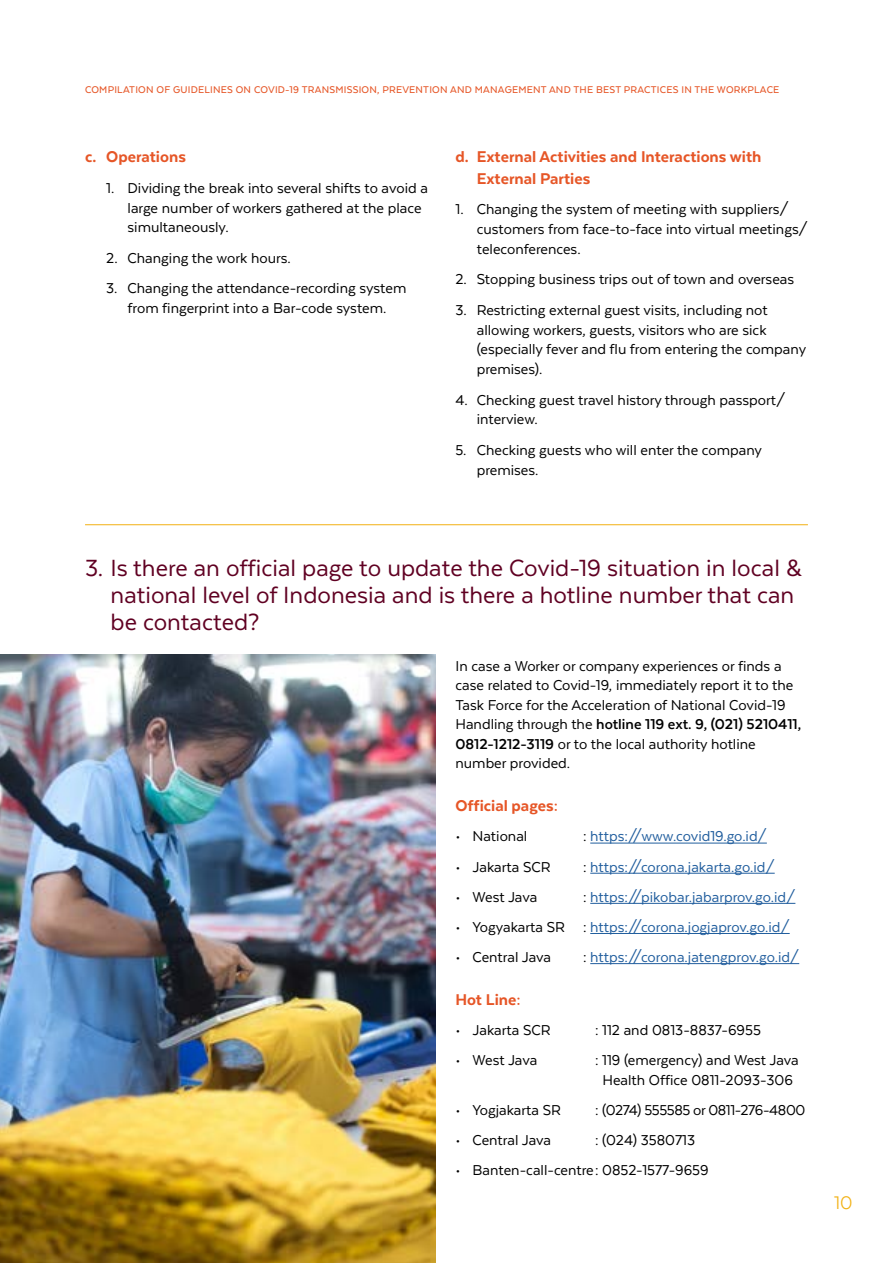
<style>
.page{position:relative;width:893px;height:1263px;background:#fff}
.page>*{position:absolute;margin:0;border:0;box-sizing:border-box;transform-origin:0 0}
.t1{font:27px/27px "Texta";color:#600022}
.t2{font:21px "Texta";color:#f2b113}
.t3{font:800 18px/21.6px "Texta";color:#e65627}
.t4{font:16.5px/19.8px "Texta";color:#000}
.t5{font:16.5px "Texta";color:#215e9e}
.t6{font:16.5px "Texta";letter-spacing:-.025em;color:#000}
.t7{font:500 11.25px "Texta";letter-spacing:.02em;color:#e65627}
.s1{font-weight:700}
.s2{color:#000}
</style>
<div class="page">
<hr style="left:85px;top:524px;width:723px;height:1px;background:#f2b113">
<hr style="left:590px;top:843px;width:177px;height:1px;background:#215e9e">
<hr style="left:590px;top:873px;width:185px;height:1px;background:#215e9e">
<hr style="left:590px;top:903px;width:205px;height:1px;background:#215e9e">
<hr style="left:590px;top:933px;width:200px;height:1px;background:#215e9e">
<hr style="left:590px;top:963px;width:209px;height:1px;background:#215e9e">
<img style="left:0;top:655px;width:436px;height:608px">
<p class="t7" style="left:85px;top:84px;width:696px">COMPILATION OF GUIDELINES ON COVID-19 TRANSMISSION, PREVENTION AND MANAGEMENT AND THE BEST PRACTICES IN THE WORKPLACE</p>
<p class="t3" style="left:85px;top:146px;width:102px">c. Operations</p>
<p class="t4" style="left:128px;top:178px;width:302px;text-indent:-21px">1. Dividing the break into several shifts to avoid a large number of workers gathered at the place simultaneously.</p>
<p class="t4" style="left:106px;top:248px;width:186px">2. Changing the work hours.</p>
<p class="t4" style="left:106px;top:278px;width:302px;text-align:center">3. Changing the attendance-recording system from fingerprint into a Bar-code system.</p>
<p class="t3" style="left:477px;top:146px;width:286px;text-indent:-21px">d. External Activities and Interactions with<br>External Parties</p>
<p class="t4" style="left:477px;top:199px;width:333px;text-indent:-21px">1. Changing the system of meeting with suppliers/ customers from face-to-face into virtual meetings/ teleconferences.</p>
<p class="t4" style="left:455px;top:269px;width:340px">2. Stopping business trips out of town and overseas</p>
<p class="t4" style="left:477px;top:300px;width:331px;text-indent:-21px">3. Restricting external guest visits, including not allowing workers, guests, visitors who are sick (especially fever and flu from entering the company premises).</p>
<p class="t4" style="left:477px;top:390px;width:310px;text-indent:-21px">4. Checking guest travel history through passport/ interview.</p>
<p class="t4" style="left:477px;top:440px;width:287px;text-indent:-21px">5. Checking guests who will enter the company premises.</p>
<h1 class="t1" style="left:111px;top:554px;width:693px;text-indent:-26px">3. Is there an official page to update the Covid-19 situation in local &amp; national level of Indonesia and is there a hotline number that can be contacted?</h1>
<p class="t4" style="left:455px;top:656px;width:347px">In case a Worker or company experiences or finds a case related to Covid-19, immediately report it to the Task Force for the Acceleration of National Covid-19<br>Handling through the <span class="s1">hotline 119 ext. 9, (021) 5210411, 0812-1212-3119</span> or to the local authority hotline number provided.</p>
<p class="t3" style="left:455px;top:795px;width:104px">Official pages:</p>
<p class="t4" style="left:455px;top:826px;width:73px">• National</p>
<p class="t5" style="left:583px;top:828px;width:185px"><span class="s2">:</span> https://www.covid19.go.id/</p>
<p class="t4" style="left:455px;top:856px;width:97px">• Jakarta SCR</p>
<p class="t5" style="left:583px;top:858px;width:193px"><span class="s2">:</span> https://corona.jakarta.go.id/</p>
<p class="t4" style="left:455px;top:887px;width:83px">• West Java</p>
<p class="t5" style="left:583px;top:888px;width:214px"><span class="s2">:</span> https://pikobar.jabarprov.go.id/</p>
<p class="t5" style="left:455px;top:918px;width:336px"><span class="s2">• Yogyakarta SR :</span> https://corona.jogjaprov.go.id/</p>
<p class="t4" style="left:455px;top:947px;width:97px">• Central Java</p>
<p class="t5" style="left:583px;top:948px;width:218px"><span class="s2">:</span> https://corona.jatengprov.go.id/</p>
<p class="t3" style="left:455px;top:988px;width:67px">Hot Line:</p>
<p class="t4" style="left:455px;top:1020px;width:97px">• Jakarta SCR</p>
<p class="t4" style="left:595px;top:1020px;width:167px">: 112 and 0813-8837-6955</p>
<p class="t4" style="left:455px;top:1050px;width:83px">• West Java</p>
<p class="t4" style="left:595px;top:1050px;width:205px;text-align:center">: 119 (emergency) and West Java<br>Health Office 0811-2093-306</p>
<p class="t4" style="left:455px;top:1100px;width:107px">• Yogjakarta SR</p>
<p class="t6" style="left:595px;top:1101px;width:212px">: (0274) 555585 or 0811-276-4800</p>
<p class="t4" style="left:455px;top:1130px;width:97px">• Central Java</p>
<p class="t4" style="left:595px;top:1130px;width:102px">: (024) 3580713</p>
<p class="t4" style="left:455px;top:1160px;width:255px">• Banten-call-centre: 0852-1577-9659</p>
<p class="t2" style="left:834px;top:1191px;width:20px">10</p>
</div>
